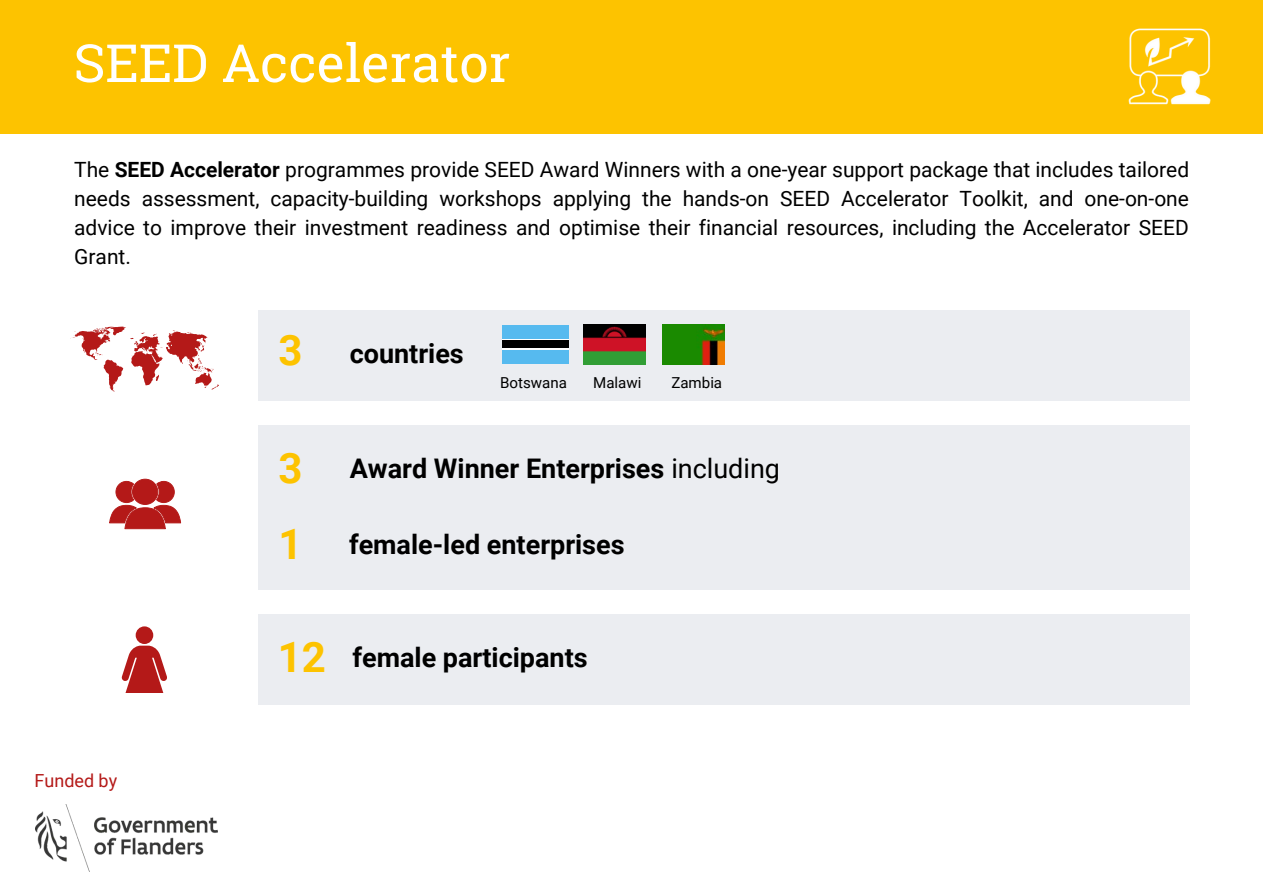
<style>
.page{position:relative;width:1263px;height:894px;background:#fff}
.page>*{position:absolute;margin:0;border:0;box-sizing:border-box;transform-origin:0 0}
.t1{font:52.5px "Roboto Slab";color:#fff}
.t2{font:700 42px "Roboto";color:#fdc300}
.t3{font:700 27px "Roboto";color:#000}
.t4{font:21px/29.2px "Roboto";color:#000;text-align:justify}
.t5{font:18px "Roboto";color:#b41918}
.t6{font:15.15px "Roboto";color:#000}
.s1{font-weight:700}
.s2{font-weight:400}
.s3{font-size:42px;color:#fdc300}
</style>
<div class="page">
<div style="left:0;top:0;width:1263px;height:133px;background:#fdc300"></div>
<img style="left:1103px;top:28px;width:134px;height:106px">
<div style="left:259px;top:425px;width:931px;height:164px;background:#ebedf1"></div>
<div style="left:259px;top:310px;width:931px;height:90px;background:#ebedf1"></div>
<div style="left:258px;top:614px;width:931px;height:90px;background:#ebedf1"></div>
<svg style="left:109px;top:478px;width:72px;height:51px"></svg>
<div style="left:136px;top:626px;width:17px;height:17px;background:#b41918;border-radius:50%"></div>
<svg style="left:122px;top:645px;width:45px;height:47px"></svg>
<svg style="left:70px;top:326px;width:149px;height:65px"></svg>
<img style="left:663px;top:324px;width:62px;height:40px">
<div style="left:503px;top:324px;width:66px;height:15px;background:#56baef"></div>
<hr style="left:503px;top:339px;width:66px;height:2px;background:#fff">
<div style="left:503px;top:349px;width:66px;height:15px;background:#56baef"></div>
<hr style="left:503px;top:347px;width:66px;height:2px;background:#fff">
<div style="left:503px;top:341px;width:66px;height:7px;background:#000"></div>
<img style="left:583px;top:324px;width:62px;height:40px">
<img style="left:35px;top:804px;width:182px;height:67px">
<h1 class="t1" style="left:73px;top:27px;width:438px">SEED Accelerator</h1>
<p class="t4" style="left:74px;top:155px;width:1116px">The <span class="s1">SEED Accelerator</span> programmes provide SEED Award Winners with a one-year support package that includes tailored needs assessment, capacity-building workshops applying the hands-on SEED Accelerator Toolkit, and one-on-one advice to improve their investment readiness and optimise their financial resources, including the Accelerator SEED Grant.</p>
<h2 class="t2" style="left:278px;top:326px;width:26px">3</h2>
<h2 class="t2" style="left:278px;top:443px;width:26px">3</h2>
<p class="t3" style="left:350px;top:338px;width:116px">countries</p>
<p class="t6" style="left:500px;top:373px;width:68px">Botswana</p>
<p class="t6" style="left:593px;top:373px;width:50px">Malawi</p>
<p class="t6" style="left:671px;top:373px;width:52px">Zambia</p>
<p class="t3" style="left:350px;top:452px;width:432px">Award Winner Enterprises <span class="s2">including</span></p>
<p class="t3" style="left:278px;top:528px;width:348px"><span class="s3">1</span> female-led enterprises</p>
<p class="t5" style="left:35px;top:769px;width:84px">Funded by</p>
<h2 class="t2" style="left:278px;top:633px;width:50px">12</h2>
<p class="t3" style="left:352px;top:642px;width:237px">female participants</p>
</div>
